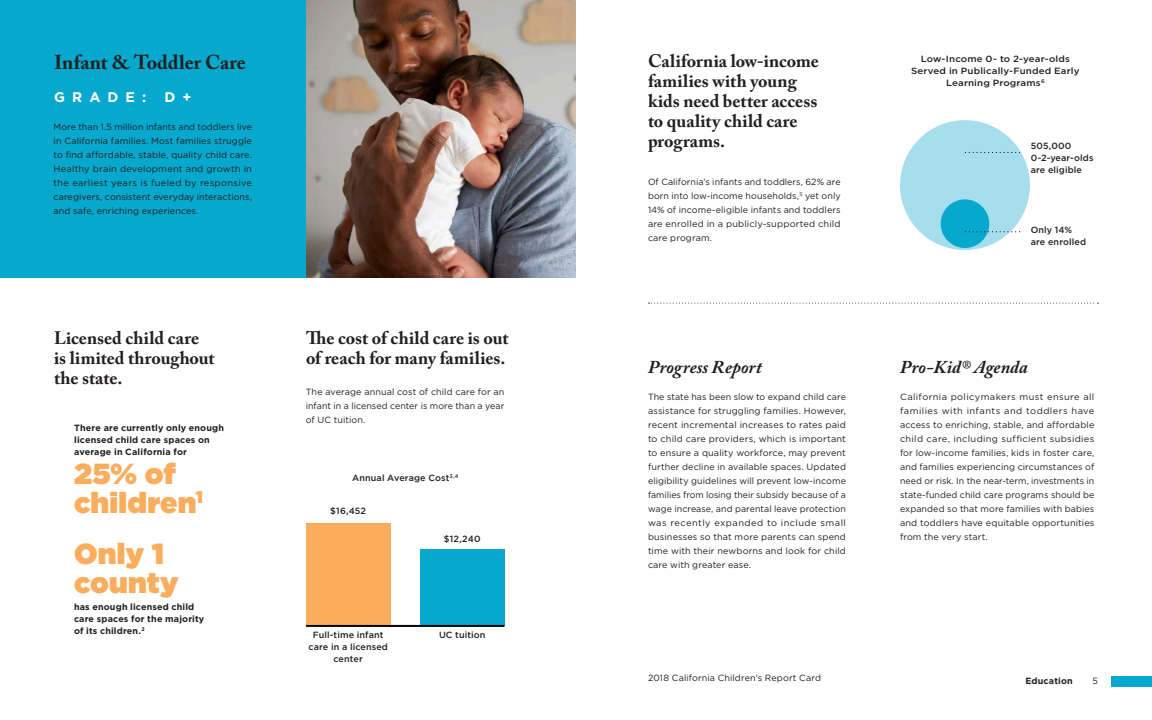
<style>
.page{position:relative;width:1152px;height:720px;background:#fff}
.page>*{position:absolute;margin:0;border:0;box-sizing:border-box;transform-origin:0 0}
.t1{font:900 29px/29px "Gotham";letter-spacing:.005em;color:#faae5d}
.t2{font:700 20px "Adobe Caslon Pro";color:#231f20}
.t3{font:700 18px/20px "Adobe Caslon Pro";color:#231f20}
.t4{font:italic 700 18px "Adobe Caslon Pro";letter-spacing:.005em;color:#231f20}
.t5{font:700 14px "Gotham";letter-spacing:.51em;color:#fff}
.t6{font:9px/14px "Gotham";letter-spacing:.01em;color:#231f20;text-align:justify}
.t7{font:700 9px/12px "Gotham";letter-spacing:.015em;color:#231f20}
.t8{font:500 9px/12px "Gotham";letter-spacing:.01em;color:#231f20}
.t9{font:500 9px/12px "Gotham";letter-spacing:.01em;color:#231f20;text-align:center;scale:1.08 1}
</style>
<div class="page">
<div style="left:0;top:0;width:306px;height:278px;background:#06a8cd"></div>
<img style="left:306px;top:0;width:270px;height:278px">
<div style="left:306px;top:523px;width:84px;height:103px;background:#faae5d"></div>
<div style="left:420px;top:549px;width:84px;height:77px;background:#06a8cd"></div>
<hr style="left:306px;top:625px;width:198px;height:1px;background:#040503">
<div style="left:1112px;top:677px;width:40px;height:10px;background:#06a8cd"></div>
<svg style="left:648px;top:303px;width:451px;height:1px"></svg>
<div style="left:900px;top:120px;width:130px;height:130px;background:#a6deee;border-radius:50%"></div>
<div style="left:941px;top:199px;width:48px;height:49px;background:#06a8cd;border-radius:50%"></div>
<svg style="left:965px;top:152px;width:55px;height:1px"></svg>
<svg style="left:965px;top:232px;width:55px;height:1px"></svg>
<h2 class="t2" style="left:54px;top:50px;width:193px">Infant &amp; Toddler Care</h2>
<p class="t9" style="left:911px;top:52px;width:157px">Low-Income 0- to 2-year-olds<br>Served in Publically-Funded Early<br>Learning Programs<sup>6</sup></p>
<h3 class="t3" style="left:648px;top:51px;width:173px">California low-income families with young kids need better access to quality child care programs.</h3>
<p class="t6" style="left:648px;top:174px;width:194px">Of California’s infants and toddlers, 62% are born into low-income households,<sup>5</sup> yet only 14% of income-eligible infants and toddlers are enrolled in a publicly-supported child care program.</p>
<h3 class="t5" style="left:54px;top:89px;width:94px">GRADE:</h3>
<h3 class="t5" style="left:165px;top:89px;width:28px">D +</h3>
<p class="t6" style="left:54px;top:120px;width:200px">More than 1.5 million infants and toddlers live in California families. Most families struggle to find affordable, stable, quality child care.<br>Healthy brain development and growth in the earliest years is fueled by responsive caregivers, consistent everyday interactions, and safe, enriching experiences.</p>
<p class="t8" style="left:1031px;top:140px;width:64px">505,000<br>0-2-year-olds are eligible</p>
<p class="t8" style="left:1031px;top:223px;width:57px">Only 14% are enrolled</p>
<h3 class="t3" style="left:54px;top:328px;width:162px">Licensed child care is limited throughout the state.</h3>
<p class="t7" style="left:74px;top:422px;width:151px">There are currently only enough licensed child care spaces on average in California for</p>
<h1 class="t1" style="left:74px;top:458px;width:130px">25% of children<sup>1</sup></h1>
<h1 class="t1" style="left:74px;top:538px;width:106px">Only 1 county</h1>
<p class="t7" style="left:74px;top:600px;width:132px">has enough licensed child care spaces for the majority of its children.<sup>2</sup></p>
<h3 class="t3" style="left:306px;top:328px;width:204px">The cost of child care is out of reach for many families.</h3>
<p class="t6" style="left:306px;top:385px;width:200px">The average annual cost of child care for an infant in a licensed center is more than a year of UC tuition.</p>
<p class="t8" style="left:352px;top:472px;width:108px">Annual Average Cost<sup>3,4</sup></p>
<p class="t8" style="left:330px;top:505px;width:37px">$16,452</p>
<p class="t8" style="left:308px;top:629px;width:81px;text-align:center">Full-time infant care in a licensed center</p>
<p class="t8" style="left:444px;top:532px;width:38px">$12,240</p>
<p class="t8" style="left:439px;top:629px;width:48px">UC tuition</p>
<h3 class="t4" style="left:648px;top:356px;width:115px">Progress Report</h3>
<h3 class="t4" style="left:900px;top:356px;width:129px">Pro-Kid® Agenda</h3>
<p class="t6" style="left:900px;top:390px;width:196px">California policymakers must ensure all families with infants and toddlers have access to enriching, stable, and affordable child care, including sufficient subsidies for low-income families, kids in foster care, and families experiencing circumstances of need or risk. In the near-term, investments in state-funded child care programs should be expanded so that more families with babies and toddlers have equitable opportunities from the very start.</p>
<p class="t6" style="left:648px;top:390px;width:200px">The state has been slow to expand child care assistance for struggling families. However, recent incremental increases to rates paid to child care providers, which is important to ensure a quality workforce, may prevent further decline in available spaces. Updated eligibility guidelines will prevent low-income families from losing their subsidy because of a wage increase, and parental leave protection was recently expanded to include small businesses so that more parents can spend time with their newborns and look for child care with greater ease.</p>
<p class="t6" style="left:648px;top:671px;width:175px">2018 California Children’s Report Card</p>
<p class="t7" style="left:1025px;top:675px;width:49px">Education</p>
<p class="t6" style="left:1092px;top:674px;width:7px">5</p>
</div>
